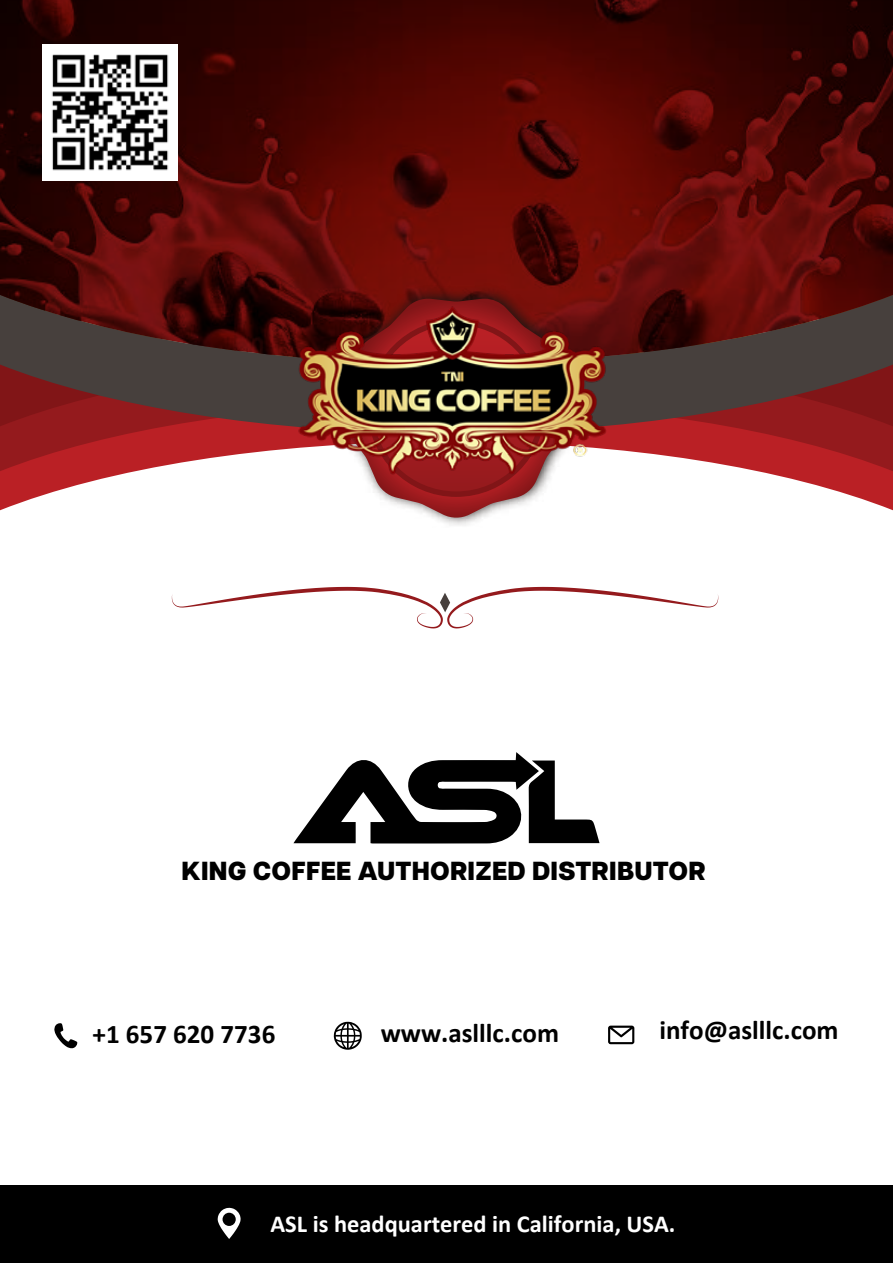
<style>
.page{position:relative;width:893px;height:1263px;background:#fff}
.page>*{position:absolute;margin:0;border:0;box-sizing:border-box;transform-origin:0 0}
.t1{font:700 27px "Calibri";color:#010101}
.t2{font:26.1px "FONTSPRINGDEMO Articulat CF Heavy";letter-spacing:.01em;color:#000}
.t3{font:700 24.45px "Calibri";color:#fff}
</style>
<div class="page">
<svg style="left:0;top:471px;width:893px;height:39px"></svg>
<svg style="left:0;top:433px;width:893px;height:38px;fill:#ba2025"></svg>
<svg style="left:0;top:363px;width:893px;height:70px;background:#692e2e"></svg>
<svg style="left:0;top:0;width:893px;height:363px;background:#4a0a07"></svg>
<img style="left:293px;top:243px;width:330px;height:282px">
<svg style="left:344px;top:298px;width:224px;height:221px"></svg>
<div style="left:373px;top:325px;width:167px;height:166px;background:#961a1d;border-radius:83px"></div>
<svg style="left:172px;top:587px;width:546px;height:41px"></svg>
<img style="left:286px;top:300px;width:337px;height:180px">
<div style="left:0;top:1185px;width:893px;height:78px;background:#000"></div>
<svg style="left:293px;top:752px;width:306px;height:91px"></svg>
<svg style="left:334px;top:1022px;width:28px;height:28px"></svg>
<svg style="left:608px;top:1025px;width:26px;height:19px"></svg>
<svg style="left:54px;top:1023px;width:23px;height:25px"></svg>
<svg style="left:218px;top:1208px;width:23px;height:31px"></svg>
<img style="left:42px;top:45px;width:136px;height:135px">
<p class="t2" style="left:181px;top:860px;width:526px">KING COFFEE AUTHORIZED DISTRIBUTOR</p>
<p class="t1" style="left:93px;top:1015px;width:184px">+1 657 620 7736</p>
<p class="t1" style="left:381px;top:1014px;width:180px">www.aslllc.com</p>
<p class="t1" style="left:659px;top:1011px;width:181px">info@aslllc.com</p>
<p class="t3" style="left:270px;top:1206px;width:406px">ASL is headquartered in California, USA.</p>
</div>
